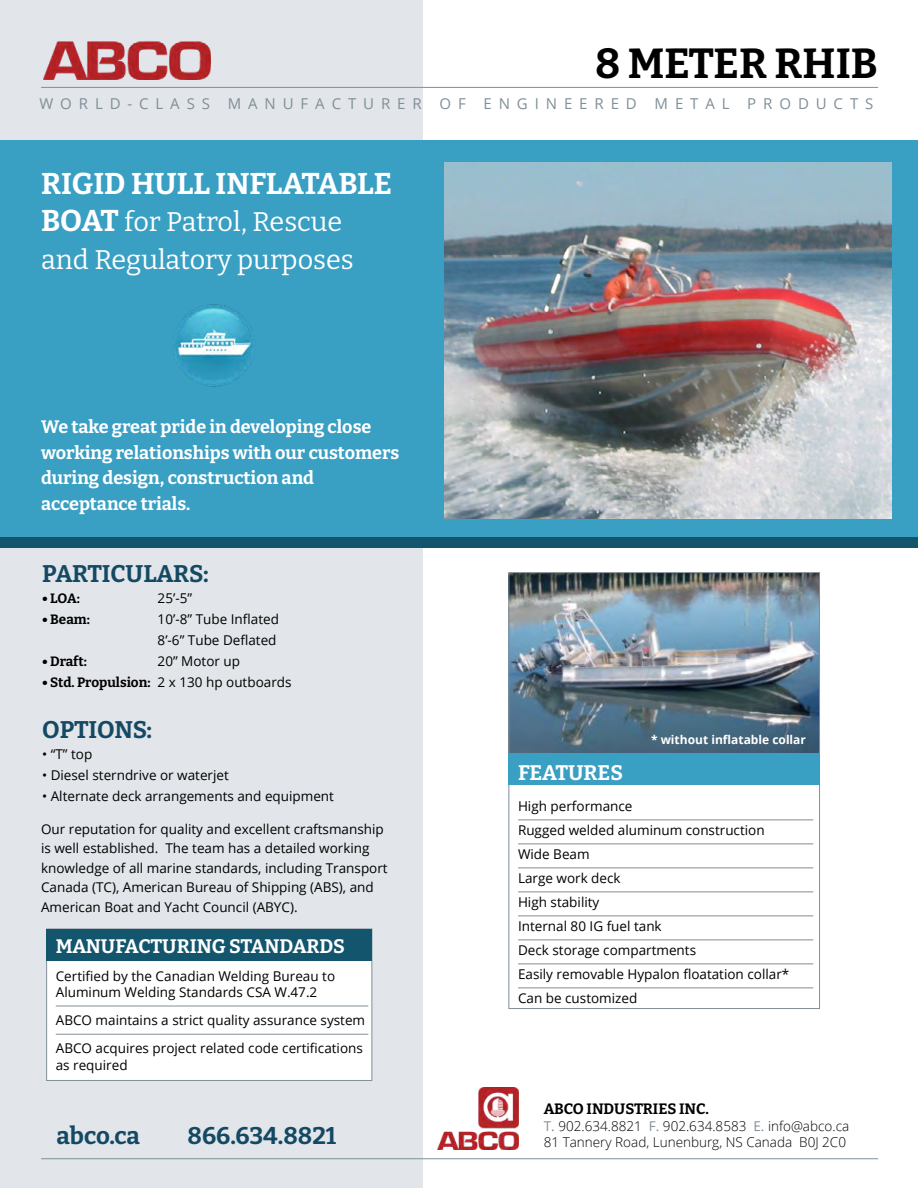
<style>
.page{position:relative;width:918px;height:1188px;background:#fff}
.page>*{position:absolute;margin:0;border:0;box-sizing:border-box;transform-origin:0 0}
.t1{font:700 42px "Bitter";color:#000}
.t2{font:700 30px "Bitter";color:#fff}
.t3{font:27px/37.5px "Bitter";color:#fff}
.t4{font:700 24px "Bitter";color:#144964}
.t5{font:700 21px "Bitter";letter-spacing:-.005em;color:#fff}
.t6{font:700 19.5px "Bitter";letter-spacing:-.01em;color:#fff}
.t7{font:700 18px/25.5px "Bitter";color:#fff}
.t8{font:15px "Open Sans";letter-spacing:.46em;color:#818f97}
.t9{font:700 15px "Bitter";color:#000}
.t10{font:13.5px/24px "Open Sans";color:#000}
.t11{font:300 13.5px/16.2px "Open Sans";color:#000}
.t12{font:700 13.5px "Bitter";color:#000}
.t13{font:700 12px "Open Sans";color:#fff}
.s1{font-weight:700;font-size:30px}
.s2{font-family:"Open Sans";font-weight:400}
.s3{font-weight:400;color:#818f97}
</style>
<div class="page">
<div style="left:1px;top:0;width:422px;height:1188px;background:#e2e5e9"></div>
<div style="left:0;top:141px;width:918px;height:397px;background:#399fc3"></div>
<div style="left:1px;top:537px;width:917px;height:11px;background:#13556d"></div>
<img style="left:511px;top:574px;width:307px;height:179px">
<img style="left:438px;top:1087px;width:81px;height:62px">
<img style="left:43px;top:41px;width:168px;height:38px">
<hr style="left:41px;top:87px;width:837px;height:1px;background:#818f97">
<div style="left:509px;top:572px;width:311px;height:437px;border:1px solid #818f97"></div>
<div style="left:509px;top:753px;width:311px;height:31px;background:#399fc3"></div>
<hr style="left:518px;top:820px;width:295px;height:1px;background:#818f97">
<hr style="left:518px;top:844px;width:295px;height:1px;background:#818f97">
<hr style="left:518px;top:868px;width:295px;height:1px;background:#818f97">
<hr style="left:518px;top:892px;width:295px;height:1px;background:#818f97">
<hr style="left:518px;top:916px;width:295px;height:1px;background:#818f97">
<hr style="left:518px;top:940px;width:295px;height:1px;background:#818f97">
<hr style="left:518px;top:964px;width:295px;height:1px;background:#818f97">
<hr style="left:518px;top:988px;width:295px;height:1px;background:#818f97">
<hr style="left:41px;top:1158px;width:837px;height:1px;background:#818f97">
<img style="left:174px;top:304px;width:80px;height:83px">
<img style="left:444px;top:162px;width:448px;height:356px">
<div style="left:46px;top:929px;width:326px;height:152px;background:#fff;border:1px solid #818f97"></div>
<div style="left:46px;top:929px;width:326px;height:32px;background:#13556d"></div>
<hr style="left:56px;top:1006px;width:312px;height:1px;background:#818f97">
<hr style="left:56px;top:1034px;width:312px;height:1px;background:#818f97">
<h1 class="t1" style="left:595px;top:37px;width:285px">8 METER RHIB</h1>
<p class="t8" style="left:39px;top:93px;width:835px">WORLD-CLASS MANUFACTURER OF ENGINEERED METAL PRODUCTS</p>
<h2 class="t2" style="left:41px;top:164px;width:353px">RIGID HULL INFLATABLE</h2>
<h3 class="t3" style="left:41px;top:202px;width:314px"><span class="s1">BOAT</span> for Patrol, Rescue and Regulatory purposes</h3>
<h3 class="t7" style="left:41px;top:414px;width:360px">We take great pride in developing close working relationships with our customers during design, construction and acceptance trials.</h3>
<h3 class="t4" style="left:42px;top:558px;width:168px">PARTICULARS:</h3>
<p class="t12" style="left:42px;top:590px;width:39px">• LOA:</p>
<p class="t10" style="left:158px;top:586px;width:36px">25’-5”</p>
<p class="t12" style="left:42px;top:611px;width:49px">• Beam:</p>
<p class="t10" style="left:158px;top:608px;width:123px;line-height:21px">10’-8” Tube Inflated<br>8’-6” Tube Deflated</p>
<p class="t12" style="left:42px;top:653px;width:46px">• Draft:</p>
<p class="t10" style="left:158px;top:649px;width:84px">20” Motor up</p>
<p class="t12" style="left:42px;top:674px;width:251px">• Std. Propulsion: <span class="s2">2 x 130 hp outboards</span></p>
<h3 class="t4" style="left:42px;top:714px;width:112px">OPTIONS:</h3>
<p class="t10" style="left:42px;top:742px;width:52px">• “T” top</p>
<p class="t10" style="left:42px;top:763px;width:188px">• Diesel sterndrive or waterjet</p>
<p class="t10" style="left:42px;top:784px;width:293px">• Alternate deck arrangements and equipment</p>
<p class="t10" style="left:41px;top:819px;width:348px;line-height:19.5px">Our reputation for quality and excellent craftsmanship is well established. The team has a detailed working knowledge of all marine standards, including Transport Canada (TC), American Bureau of Shipping (ABS), and American Boat and Yacht Council (ABYC).</p>
<h3 class="t6" style="left:56px;top:934px;width:291px">MANUFACTURING STANDARDS</h3>
<p class="t10" style="left:56px;top:968px;width:281px;line-height:16.2px">Certified by the Canadian Welding Bureau to<br>Aluminum Welding Standards CSA W.47.2</p>
<p class="t10" style="left:56px;top:1006px;width:311px;line-height:28.2px">ABCO maintains a strict quality assurance system<br>ABCO acquires project related code certifications</p>
<p class="t10" style="left:56px;top:1052px;width:73px">as required</p>
<h3 class="t4" style="left:56px;top:1120px;width:85px">abco.ca</h3>
<h3 class="t4" style="left:188px;top:1120px;width:150px">866.634.8821</h3>
<p class="t13" style="left:651px;top:731px;width:156px">* without inflatable collar</p>
<h3 class="t5" style="left:518px;top:759px;width:107px">FEATURES</h3>
<p class="t10" style="left:518px;top:794px;width:273px">High performance<br>Rugged welded aluminum construction<br>Wide Beam<br>Large work deck<br>High stability<br>Internal 80 IG fuel tank<br>Deck storage compartments<br>Easily removable Hypalon floatation collar*<br>Can be customized</p>
<p class="t9" style="left:544px;top:1100px;width:167px">ABCO INDUSTRIES INC.</p>
<p class="t11" style="left:544px;top:1117px;width:307px"><span class="s3">T.</span> 902.634.8821 <span class="s3">F.</span> 902.634.8583 <span class="s3">E.</span> info@abco.ca<br>81 Tannery Road, Lunenburg, NS Canada B0J 2C0</p>
</div>
